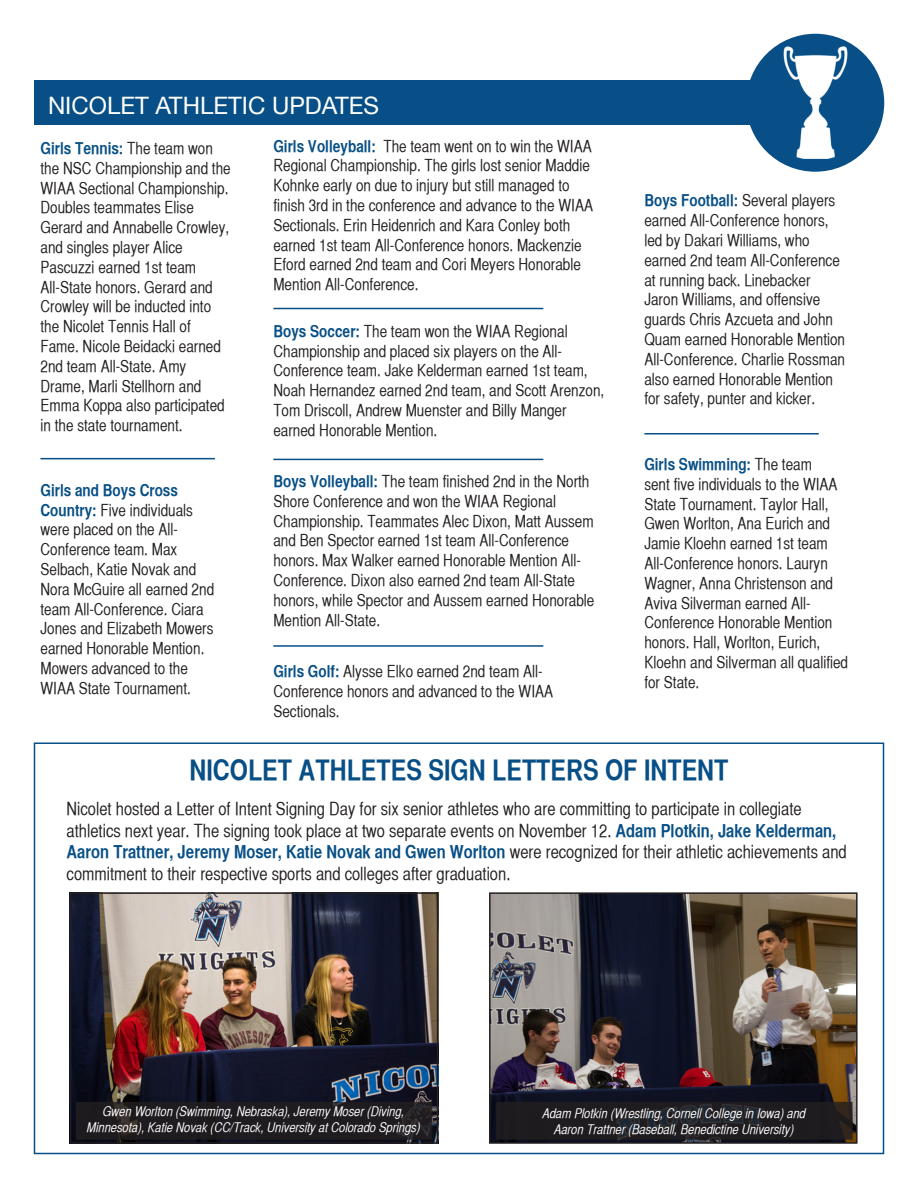
<style>
.page{position:relative;width:918px;height:1188px;background:#fff}
.page>*{position:absolute;margin:0;border:0;box-sizing:border-box;transform-origin:0 0}
.t1{font:28.5px "Helvetica CY Bold";color:#074f86}
.t2{font:24px "Helvetica Neue";color:#fff}
.t3{font:18px/21.6px "Helvetica CY Plain";color:#231f20}
.t4{font:16.5px/19.8px "Helvetica CY Plain";color:#231f20}
.t5{font:13.5px/16.2px "Helvetica CY Oblique";color:#fff;text-align:center}
.s1{font-family:"Helvetica CY Bold";color:#074f86}
</style>
<div class="page">
<div style="left:34px;top:81px;width:781px;height:44px;background:#074f86"></div>
<div style="left:746px;top:34px;width:138px;height:138px;background:#074f86;border-radius:50%"></div>
<hr style="left:273px;top:459px;width:270px;height:1px;background:#074f86">
<div style="left:34px;top:742px;width:850px;height:412px;border:2px solid #074f86"></div>
<hr style="left:40px;top:458px;width:175px;height:1px;background:#074f86">
<hr style="left:273px;top:308px;width:270px;height:1px;background:#074f86">
<img style="left:759px;top:47px;width:112px;height:112px">
<hr style="left:644px;top:433px;width:175px;height:2px;background:#074f86">
<hr style="left:273px;top:645px;width:270px;height:2px;background:#074f86">
<img style="left:492px;top:895px;width:363px;height:246px">
<div style="left:489px;top:892px;width:369px;height:252px;border:2px solid #231f20"></div>
<svg style="left:499px;top:1105px;width:351px;height:32px;background:#211e22"></svg>
<div style="left:496px;top:1102px;width:357px;height:38px;border:2px solid #231f20"></div>
<img style="left:73px;top:895px;width:362px;height:246px">
<div style="left:70px;top:892px;width:368px;height:252px;border:2px solid #231f20"></div>
<div style="left:77px;top:1103px;width:354px;height:36px;background:#231f20"></div>
<div style="left:76px;top:1102px;width:356px;height:38px;border:2px solid #231f20"></div>
<p class="t2" style="left:48px;top:88px;width:333px">NICOLET ATHLETIC UPDATES</p>
<p class="t4" style="left:40px;top:138px;width:192px"><span class="s1">Girls Tennis:</span> The team won the NSC Championship and the<br>WIAA Sectional Championship.<br>Doubles teammates Elise<br>Gerard and Annabelle Crowley, and singles player Alice<br>Pascuzzi earned 1st team<br>All-State honors. Gerard and<br>Crowley will be inducted into the Nicolet Tennis Hall of<br>Fame. Nicole Beidacki earned<br>2nd team All-State. Amy<br>Drame, Marli Stellhorn and<br>Emma Koppa also participated in the state tournament.</p>
<p class="t4" style="left:40px;top:480px;width:175px"><span class="s1">Girls and Boys Cross<br>Country:</span> Five individuals were placed on the All-<br>Conference team. Max<br>Selbach, Katie Novak and<br>Nora McGuire all earned 2nd team All-Conference. Ciara<br>Jones and Elizabeth Mowers earned Honorable Mention.<br>Mowers advanced to the<br>WIAA State Tournament.</p>
<p class="t4" style="left:273px;top:136px;width:321px"><span class="s1">Girls Volleyball:</span> The team went on to win the WIAA Regional Championship. The girls lost senior Maddie Kohnke early on due to injury but still managed to finish 3rd in the conference and advance to the WIAA Sectionals. Erin Heidenrich and Kara Conley both earned 1st team All-Conference honors. Mackenzie Eford earned 2nd team and Cori Meyers Honorable Mention All-Conference.</p>
<p class="t4" style="left:273px;top:321px;width:332px"><span class="s1">Boys Soccer:</span> The team won the WIAA Regional Championship and placed six players on the All-Conference team. Jake Kelderman earned 1st team, Noah Hernandez earned 2nd team, and Scott Arenzon, Tom Driscoll, Andrew Muenster and Billy Manger earned Honorable Mention.</p>
<p class="t4" style="left:273px;top:471px;width:323px"><span class="s1">Boys Volleyball:</span> The team finished 2nd in the North Shore Conference and won the WIAA Regional Championship. Teammates Alec Dixon, Matt Aussem and Ben Spector earned 1st team All-Conference honors. Max Walker earned Honorable Mention All-Conference. Dixon also earned 2nd team All-State honors, while Spector and Aussem earned Honorable Mention All-State.</p>
<p class="t4" style="left:273px;top:661px;width:281px"><span class="s1">Girls Golf:</span> Alysse Elko earned 2nd team All-<br>Conference honors and advanced to the WIAA<br>Sectionals.</p>
<p class="t4" style="left:644px;top:191px;width:202px"><span class="s1">Boys Football:</span> Several players earned All-Conference honors, led by Dakari Williams, who earned 2nd team All-Conference at running back. Linebacker<br>Jaron Williams, and offensive guards Chris Azcueta and John<br>Quam earned Honorable Mention<br>All-Conference. Charlie Rossman also earned Honorable Mention for safety, punter and kicker.</p>
<p class="t4" style="left:644px;top:454px;width:205px"><span class="s1">Girls Swimming:</span> The team<br>sent five individuals to the WIAA<br>State Tournament. Taylor Hall,<br>Gwen Worlton, Ana Eurich and<br>Jamie Kloehn earned 1st team<br>All-Conference honors. Lauryn<br>Wagner, Anna Christenson and<br>Aviva Silverman earned All-<br>Conference Honorable Mention honors. Hall, Worlton, Eurich,<br>Kloehn and Silverman all qualified for State.</p>
<p class="t1" style="left:190px;top:753px;width:540px">NICOLET ATHLETES SIGN LETTERS OF INTENT</p>
<p class="t3" style="left:67px;top:798px;width:782px">Nicolet hosted a Letter of Intent Signing Day for six senior athletes who are committing to participate in collegiate athletics next year. The signing took place at two separate events on November 12. <span class="s1">Adam Plotkin, Jake Kelderman, Aaron Trattner, Jeremy Moser, Katie Novak and Gwen Worlton</span> were recognized for their athletic achievements and commitment to their respective sports and colleges after graduation.</p>
<p class="t5" style="left:87px;top:1103px;width:335px">Gwen Worlton (Swimming, Nebraska), Jeremy Moser (Diving,<br>Minnesota), Katie Novak (CC/Track, University at Colorado Springs)</p>
<p class="t5" style="left:543px;top:1105px;width:265px">Adam Plotkin (Wrestling, Cornell College in Iowa) and</p>
<p class="t5" style="left:554px;top:1121px;width:241px">Aaron Trattner (Baseball, Benedictine University)</p>
</div>
